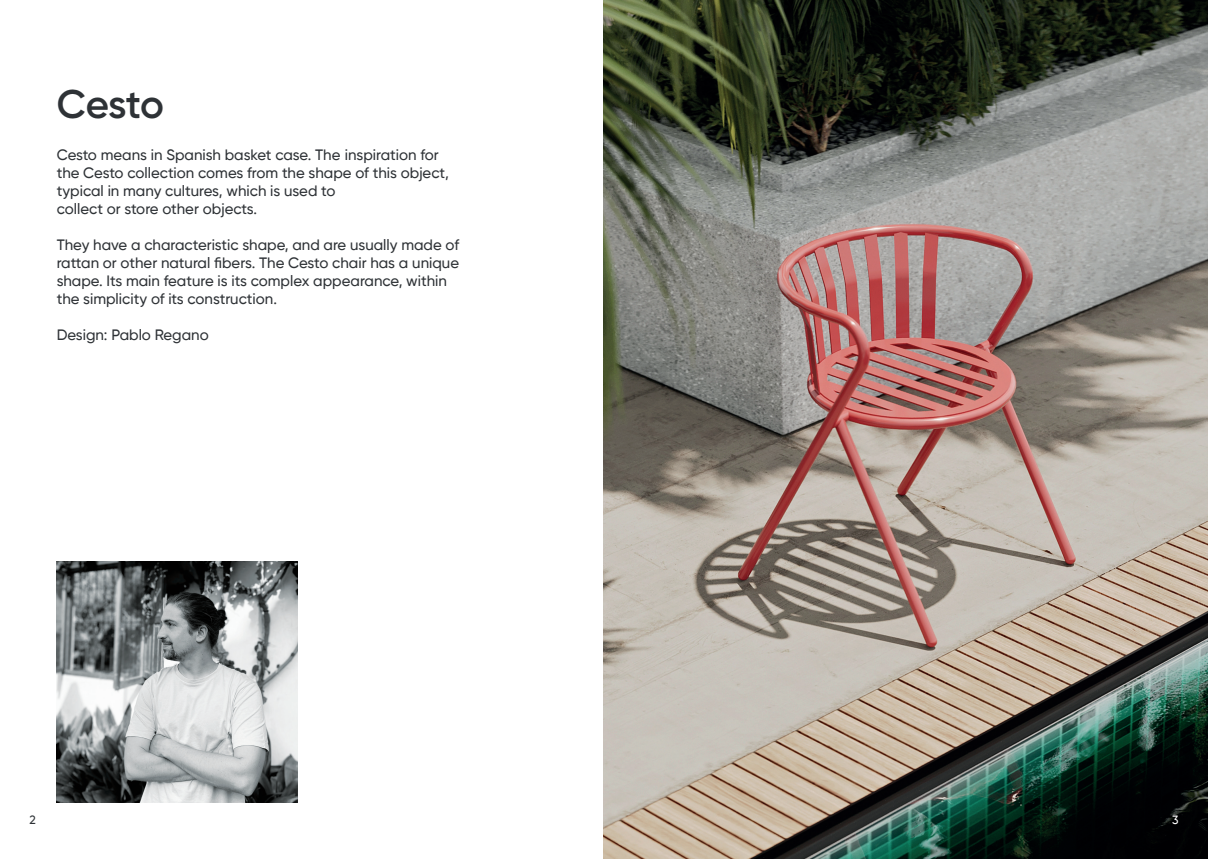
<style>
.page{position:relative;width:1208px;height:859px;background:#fff}
.page>*{position:absolute;margin:0;border:0;box-sizing:border-box;transform-origin:0 0}
.t1{font:600 40px "Gilroy";letter-spacing:-.02em;color:#2e3236}
.t2{font:500 15px/18px "Gilroy";color:#2e3236}
.t3{font:500 12px "Gilroy";color:#2e3236}
.t4{font:500 12px "Gilroy";color:#fff}
</style>
<div class="page">
<img style="left:604px;top:0;width:604px;height:859px">
<img style="left:57px;top:561px;width:241px;height:241px">
<h1 class="t1" style="left:57px;top:79px;width:109px">Cesto</h1>
<p class="t2" style="left:57px;top:146px;width:394px">Cesto means in Spanish basket case. The inspiration for the Cesto collection comes from the shape of this object, typical in many cultures, which is used to<br>collect or store other objects.</p>
<p class="t2" style="left:57px;top:236px;width:404px">They have a characteristic shape, and are usually made of rattan or other natural fibers. The Cesto chair has a unique shape. Its main feature is its complex appearance, within the simplicity of its construction.</p>
<p class="t2" style="left:57px;top:326px;width:154px">Design: Pablo Regano</p>
<p class="t3" style="left:29px;top:812px;width:8px">2</p>
<p class="t4" style="left:1172px;top:812px;width:8px">3</p>
</div>
